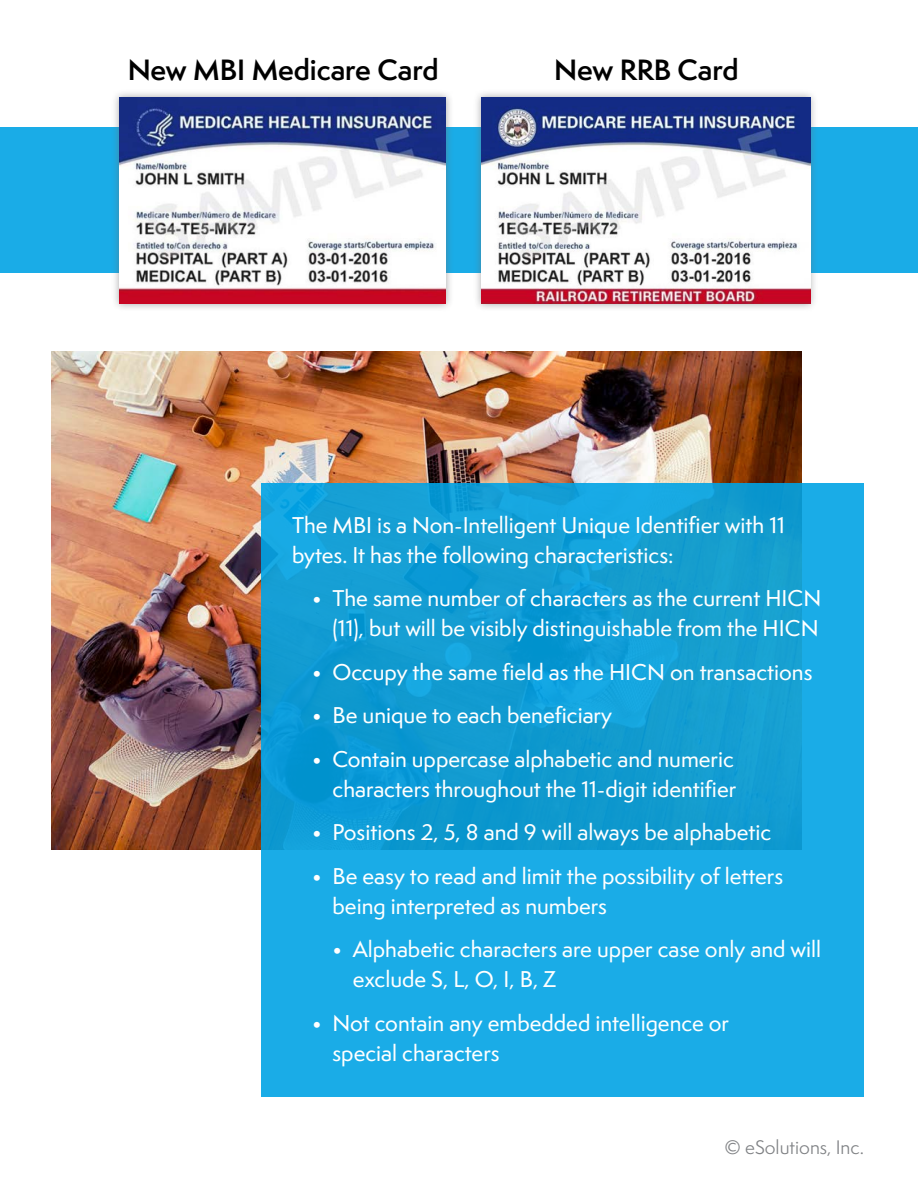
<style>
.page{position:relative;width:918px;height:1188px;background:#fff}
.page>*{position:absolute;margin:0;border:0;box-sizing:border-box;transform-origin:0 0}
.t1{font:600 27px "Semplicita Pro";letter-spacing:-.005em;color:#000}
.t2{font:500 21px/30px "Semplicita Pro";color:#fff}
.t3{font:18px "Semplicita Pro";color:#808285}
</style>
<div class="page">
<img style="left:51px;top:351px;width:751px;height:498px">
<svg style="left:261px;top:483px;width:603px;height:613px;background:#15a3dc"></svg>
<div style="left:0;top:128px;width:918px;height:145px;background:#1aace7"></div>
<div style="left:474px;top:89px;width:344px;height:223px;background:#696a6d;opacity:.6"></div>
<img style="left:482px;top:97px;width:328px;height:206px">
<div style="left:111px;top:89px;width:343px;height:223px;background:#696a6d;opacity:.6"></div>
<img style="left:119px;top:97px;width:327px;height:206px">
<p class="t1" style="left:128px;top:50px;width:312px">New MBI Medicare Card</p>
<p class="t1" style="left:554px;top:50px;width:186px">New RRB Card</p>
<p class="t2" style="left:292px;top:510px;width:494px">The MBI is a Non-Intelligent Unique Identifier with 11 bytes. It has the following characteristics:</p>
<p class="t2" style="left:312px;top:583px;width:511px;text-align:right">• The same number of characters as the current HICN (11), but will be visibly distinguishable from the HICN</p>
<p class="t2" style="left:312px;top:657px;width:502px">• Occupy the same field as the HICN on transactions</p>
<p class="t2" style="left:312px;top:700px;width:301px">• Be unique to each beneficiary</p>
<p class="t2" style="left:312px;top:744px;width:425px;text-align:right">• Contain uppercase alphabetic and numeric characters throughout the 11-digit identifier</p>
<p class="t2" style="left:312px;top:817px;width:461px">• Positions 2, 5, 8 and 9 will always be alphabetic</p>
<p class="t2" style="left:333px;top:861px;width:452px;text-indent:-20px">• Be easy to read and limit the possibility of letters being interpreted as numbers</p>
<p class="t2" style="left:353px;top:934px;width:470px;text-indent:-20px">• Alphabetic characters are upper case only and will exclude S, L, O, I, B, Z</p>
<p class="t2" style="left:333px;top:1008px;width:398px;text-indent:-20px">• Not contain any embedded intelligence or special characters</p>
<p class="t3" style="left:725px;top:1135px;width:141px">© eSolutions, Inc.</p>
</div>
